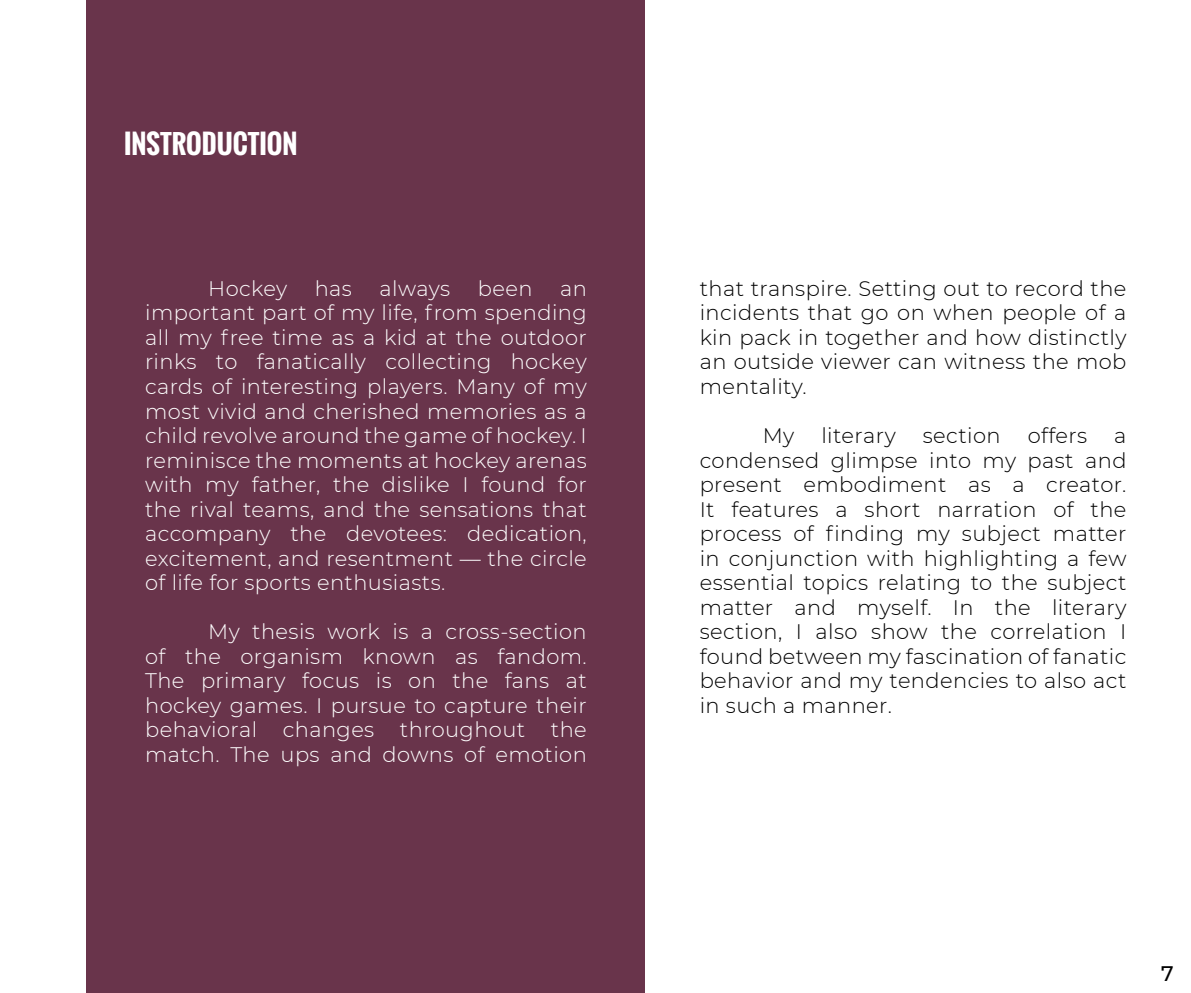
<style>
.page{position:relative;width:1191px;height:993px;background:#fff}
.page>*{position:absolute;margin:0;border:0;box-sizing:border-box;transform-origin:0 0}
.t1{font:700 26.25px "Oswald";color:#fff}
.t2{font:300 21px/24.5px "Montserrat";letter-spacing:.02em;color:#fff;text-align:justify}
.t3{font:300 21px/24.5px "Montserrat";letter-spacing:.02em;color:#000;text-align:justify}
.t4{font:500 21px "Montserrat";color:#000}
</style>
<div class="page">
<div style="left:87px;top:0;width:558px;height:992px;background:#69344b"></div>
<p class="t1" style="left:124px;top:124px;width:175px">INSTRODUCTION</p>
<p class="t2" style="left:208px;top:275px;width:81px">Hockey</p>
<p class="t2" style="left:315px;top:275px;width:39px">has</p>
<p class="t2" style="left:379px;top:275px;width:72px">always</p>
<p class="t2" style="left:478px;top:275px;width:56px">been</p>
<p class="t2" style="left:145px;top:275px;width:443px;text-indent:415px">an important part of my life, from spending all my free time as a kid at the outdoor rinks to fanatically collecting hockey cards of interesting players. Many of my most vivid and cherished memories as a child revolve around the game of hockey. I reminisce the moments at hockey arenas with my father, the dislike I found for the rival teams, and the sensations that accompany the devotees: dedication, excitement, and resentment — the circle of life for sports enthusiasts.</p>
<p class="t2" style="left:145px;top:618px;width:443px;text-indent:63px">My thesis work is a cross-section of the organism known as fandom.<br>The primary focus is on the fans at hockey games. I pursue to capture their behavioral changes throughout the match. The ups and downs of emotion</p>
<p class="t3" style="left:699px;top:275px;width:428px">that transpire. Setting out to record the incidents that go on when people of a kin pack in together and how distinctly an outside viewer can witness the mob mentality.</p>
<p class="t3" style="left:762px;top:422px;width:33px">My</p>
<p class="t3" style="left:821px;top:422px;width:76px">literary</p>
<p class="t3" style="left:922px;top:422px;width:79px">section</p>
<p class="t3" style="left:1027px;top:422px;width:61px">offers</p>
<p class="t3" style="left:699px;top:422px;width:428px;text-indent:414px">a condensed glimpse into my past and present embodiment as a creator.<br>It features a short narration of the process of finding my subject matter in conjunction with highlighting a few essential topics relating to the subject matter and myself. In the literary section, I also show the correlation I found between my fascination of fanatic behavior and my tendencies to also act in such a manner.</p>
<p class="t4" style="left:1161px;top:958px;width:14px">7</p>
</div>
